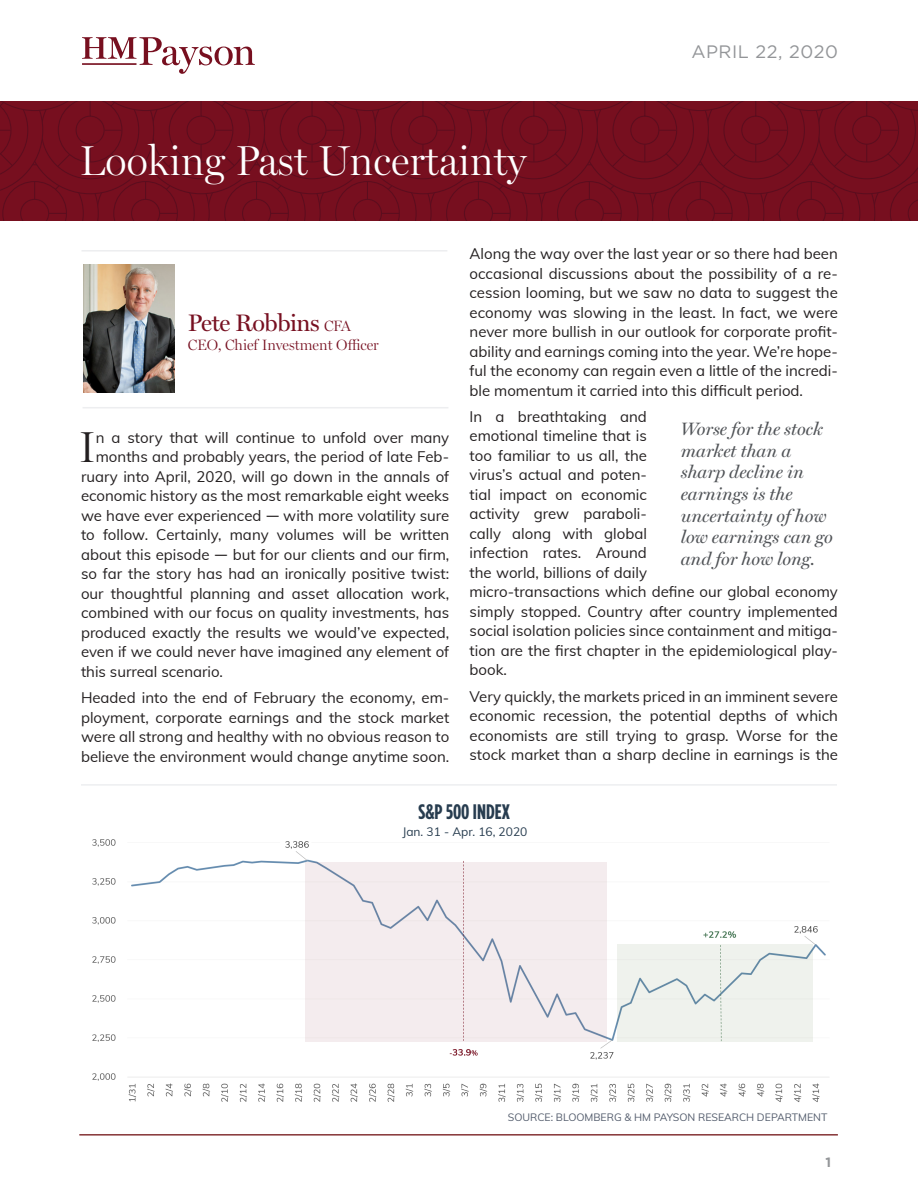
<style>
.page{position:relative;width:918px;height:1188px;background:#fff}
.page>*{position:absolute;margin:0;border:0;box-sizing:border-box;transform-origin:0 0}
.Body_Copy{font:300 43.5px "Miller Display";color:#231f20}
.t1{font:300 42px "Miller Display";color:#fff}
.Section_Header{font:24px "Miller Display";letter-spacing:-.02em;color:#771021}
.t2{font:700 21px "Gotham Condensed";color:#273c4f}
.Block_Quote{font:italic 18px/21.6px "Miller Display";color:#505357}
.t3{font:18px "Gotham";letter-spacing:.03em;color:#939598}
.Body_Copy-2{font:15px/19.5px "Muli";color:#231f20;text-align:justify}
.Body_Copy-3{font:300 15px "Miller Display";color:#771021}
.t4{font:700 13.5px "Gotham";color:#939598}
.t5{font:12px "Muli";color:#273c4f}
.t6{font:10.5px "Muli";color:#535c6c}
.s1{font-weight:300;font-size:15px}
.s2{font-family:"Benton Sans"}
</style>
<div class="page">
<hr style="left:79px;top:1134px;width:759px;height:2px;background:#853335">
<svg style="left:82px;top:37px;width:173px;height:37px"></svg>
<svg style="left:1px;top:102px;width:917px;height:118px;background:#740e1e"></svg>
<img style="left:83px;top:264px;width:91px;height:129px">
<hr style="left:81px;top:250px;width:366px;height:2px;background:#edeef0">
<hr style="left:83px;top:407px;width:365px;height:1px;background:#edeef0">
<hr style="left:81px;top:784px;width:756px;height:2px;background:#edeef0">
<img style="left:92px;top:839px;width:737px;height:263px">
<div style="left:306px;top:862px;width:301px;height:180px;background:linear-gradient(to right,#f2ebed,#f1e9ec)"></div>
<div style="left:617px;top:944px;width:196px;height:98px;background:#eff2ed"></div>
<p class="t1" style="left:80px;top:135px;width:448px">Looking Past Uncertainty</p>
<p class="t3" style="left:691px;top:41px;width:148px">APRIL 22, 2020</p>
<p class="Section_Header" style="left:188px;top:308px;width:165px">Pete Robbins <span class="s1">CFA</span></p>
<p class="Body_Copy-3" style="left:188px;top:336px;width:192px">CEO, Chief Investment Officer</p>
<p class="Body_Copy" style="left:79px;top:421px;width:19px">I</p>
<p class="Body_Copy-2" style="left:96px;top:427px;width:355px">n a story that will continue to unfold over many</p>
<p class="Body_Copy-2" style="left:96px;top:447px;width:355px">months and probably years, the period of late Feb-</p>
<p class="Body_Copy-2" style="left:81px;top:466px;width:370px">ruary into April, 2020, will go down in the annals of</p>
<p class="Body_Copy-2" style="left:81px;top:486px;width:370px">economic history as the most remarkable eight weeks</p>
<p class="Body_Copy-2" style="left:81px;top:505px;width:370px">we have ever experienced <span class="s2">—</span> with more volatility sure</p>
<p class="Body_Copy-2" style="left:81px;top:525px;width:370px">to follow. Certainly, many volumes will be written</p>
<p class="Body_Copy-2" style="left:81px;top:544px;width:370px">about this episode <span class="s2">—</span> but for our clients and our firm,</p>
<p class="Body_Copy-2" style="left:81px;top:564px;width:370px">so far the story has had an ironically positive twist:</p>
<p class="Body_Copy-2" style="left:81px;top:583px;width:370px">our thoughtful planning and asset allocation work,</p>
<p class="Body_Copy-2" style="left:81px;top:603px;width:370px">combined with our focus on quality investments, has</p>
<p class="Body_Copy-2" style="left:81px;top:622px;width:370px">produced exactly the results we would’ve expected,</p>
<p class="Body_Copy-2" style="left:81px;top:642px;width:370px">even if we could never have imagined any element of</p>
<p class="Body_Copy-2" style="left:81px;top:661px;width:143px">this surreal scenario.</p>
<p class="Body_Copy-2" style="left:81px;top:687px;width:370px">Headed into the end of February the economy, em&shy;ployment, corporate earnings and the stock market were all strong and healthy with no obvious reason to believe the environment would change anytime soon.</p>
<p class="Body_Copy-2" style="left:470px;top:243px;width:370px">Along the way over the last year or so there had been occasional discussions about the possibility of a re&shy;cession looming, but we saw no data to suggest the economy was slowing in the least. In fact, we were never more bullish in our outlook for corporate profit&shy;ability and earnings coming into the year. We’re hope&shy;ful the economy can regain even a little of the incredi&shy;ble momentum it carried into this difficult period.</p>
<p class="Body_Copy-2" style="left:470px;top:406px;width:370px;text-align:left">In a breathtaking and<br>emotional timeline that is<br>too familiar to us all, the<br>virus’s actual and poten-<br>tial impact on economic<br>activity grew paraboli-<br>cally along with global<br>infection rates. Around<br>the world, billions of daily<br>micro-transactions which define our global economy simply stopped. Country after country implemented social isolation policies since containment and mitiga&shy;tion are the first chapter in the epidemiological play&shy;book.</p>
<p class="Body_Copy-2" style="left:470px;top:686px;width:370px">Very quickly, the markets priced in an imminent severe economic recession, the potential depths of which economists are still trying to grasp. Worse for the stock market than a sharp decline in earnings is the</p>
<p class="Block_Quote" style="left:681px;top:418px;width:154px">Worse for the stock market than a sharp decline in earnings is the uncertainty of how low earnings can go and for how long.</p>
<p class="t2" style="left:419px;top:799px;width:93px">S&amp;P 500 INDEX</p>
<p class="t5" style="left:402px;top:823px;width:126px">Jan. 31 - Apr. 16, 2020</p>
<p class="t6" style="left:508px;top:1110px;width:321px">SOURCE: BLOOMBERG &amp; HM PAYSON RESEARCH DEPARTMENT</p>
<p class="t4" style="left:825px;top:1154px;width:7px">1</p>
</div>
